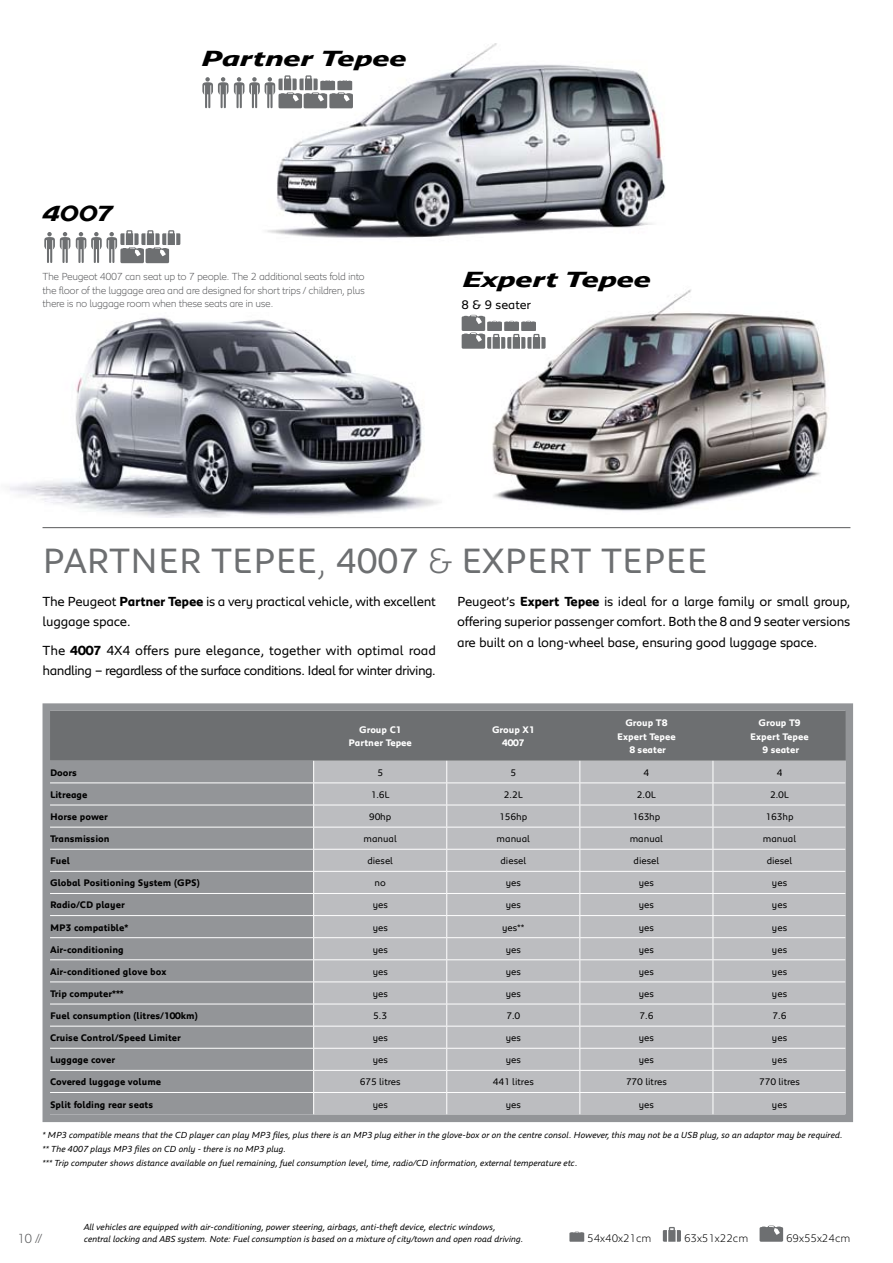
<style>
.page{position:relative;width:893px;height:1263px;background:#fff}
.page>*{position:absolute;margin:0;border:0;box-sizing:border-box;transform-origin:0 0}
.t1{font:36px "Peugeot";color:#6d6f71}
.t2{font:22.5px "Peugeot Style";color:#000}
.t3{font:13.5px/20.2px "Peugeot";letter-spacing:-.02em;color:#000}
.t4{font:13.5px/20.2px "Peugeot";letter-spacing:-.04em;color:#000}
.t5{font:300 13.5px "Peugeot";color:#58595b}
.t6{font:12.75px "Peugeot";color:#000}
.t7{font:300 11.25px "Peugeot";color:#000}
.t8{font:300 10.5px/13.5px "Peugeot";letter-spacing:-.04em;color:#58595b}
.t9{font:700 9.75px "Peugeot";color:#000}
.t10{font:9.75px "Peugeot";color:#000}
.t11{font:700 9.75px/13.5px "Peugeot";color:#fff;text-align:center}
.t12{font:italic 9px/14.1px "Peugeot";letter-spacing:-.01em;color:#000}
.s1{font-weight:300}
.s2{font-weight:700}
</style>
<div class="page">
<img style="left:10px;top:317px;width:430px;height:201px">
<svg style="left:52px;top:712px;width:792px;height:401px;background:#a9abad"></svg>
<div style="left:43px;top:703px;width:810px;height:419px;border:8px solid #939598"></div>
<img style="left:492px;top:289px;width:337px;height:222px">
<img style="left:252px;top:43px;width:414px;height:195px">
<svg style="left:44px;top:232px;width:26px;height:31px"></svg>
<svg style="left:76px;top:230px;width:104px;height:33px"></svg>
<svg style="left:202px;top:75px;width:151px;height:33px"></svg>
<hr style="left:43px;top:527px;width:807px;height:1px;background:#58595b">
<svg style="left:462px;top:315px;width:84px;height:34px"></svg>
<svg style="left:569px;top:1231px;width:15px;height:11px"></svg>
<svg style="left:663px;top:1227px;width:18px;height:15px"></svg>
<svg style="left:760px;top:1225px;width:23px;height:17px"></svg>
<h2 class="t2" style="left:43px;top:201px;width:71px">4007</h2>
<h2 class="t2" style="left:202px;top:45px;width:206px">Partner Tepee</h2>
<p class="t8" style="left:43px;top:269px;width:324px">The Peugeot 4007 can seat up to 7 people. The 2 additional seats fold into the floor of the luggage area and are designed for short trips / children, plus</p>
<h2 class="t2" style="left:463px;top:267px;width:190px">Expert Tepee</h2>
<p class="t8" style="left:43px;top:296px;width:232px">there is no luggage room when these seats are in use.</p>
<h3 class="t6" style="left:462px;top:295px;width:71px">8 &amp; 9 seater</h3>
<h1 class="t1" style="left:43px;top:536px;width:46px">Partner</h1>
<h1 class="t1" style="left:211px;top:536px;width:42px">Tepee</h1>
<h1 class="t1" style="left:317px;top:536px;width:209px"><span class="s1">,</span> 4007 <span class="s1">&amp;</span> Expert</h1>
<h1 class="t1" style="left:601px;top:536px;width:42px">Tepee</h1>
<h3 class="t3" style="left:43px;top:591px;width:395px">The Peugeot <span class="s2">Partner Tepee</span> is a very practical vehicle, with excellent luggage space.</h3>
<h3 class="t4" style="left:43px;top:640px;width:395px">The <span class="s2">4007</span> 4X4 offers pure elegance, together with optimal road handling – regardless of the surface conditions. Ideal for winter driving.</h3>
<h3 class="t3" style="left:457px;top:591px;width:395px;text-align:justify">Peugeot’s <span class="s2">Expert Tepee</span> is ideal for a large family or small group, offering superior passenger comfort. Both the 8 and 9 seater versions are built on a long-wheel base, ensuring good luggage space.</h3>
<p class="t11" style="left:348px;top:722px;width:65px">Group C1<br>Partner Tepee</p>
<p class="t11" style="left:492px;top:722px;width:44px">Group X1<br>4007</p>
<p class="t11" style="left:617px;top:716px;width:60px">Group T8<br>Expert Tepee<br>8 seater</p>
<p class="t11" style="left:750px;top:716px;width:60px">Group T9<br>Expert Tepee<br>9 seater</p>
<p class="t9" style="left:50px;top:766px;width:28px">Doors</p>
<p class="t10" style="left:377px;top:766px;width:7px">5</p>
<p class="t10" style="left:510px;top:766px;width:7px">5</p>
<p class="t10" style="left:644px;top:766px;width:7px">4</p>
<p class="t10" style="left:777px;top:766px;width:7px">4</p>
<p class="t9" style="left:50px;top:788px;width:39px">Litreage</p>
<p class="t10" style="left:371px;top:788px;width:20px">1.6L</p>
<p class="t10" style="left:504px;top:788px;width:20px">2.2L</p>
<p class="t10" style="left:637px;top:788px;width:20px">2.0L</p>
<p class="t10" style="left:770px;top:788px;width:20px">2.0L</p>
<p class="t9" style="left:50px;top:810px;width:60px">Horse power</p>
<p class="t10" style="left:369px;top:810px;width:24px">90hp</p>
<p class="t10" style="left:499px;top:810px;width:30px">156hp</p>
<p class="t10" style="left:632px;top:810px;width:30px">163hp</p>
<p class="t10" style="left:765px;top:810px;width:30px">163hp</p>
<p class="t9" style="left:50px;top:832px;width:61px">Transmission</p>
<p class="t10" style="left:364px;top:832px;width:35px">manual</p>
<p class="t10" style="left:497px;top:832px;width:35px">manual</p>
<p class="t10" style="left:630px;top:832px;width:35px">manual</p>
<p class="t10" style="left:763px;top:832px;width:35px">manual</p>
<p class="t9" style="left:50px;top:854px;width:22px">Fuel</p>
<p class="t10" style="left:367px;top:854px;width:27px">diesel</p>
<p class="t10" style="left:500px;top:854px;width:27px">diesel</p>
<p class="t10" style="left:634px;top:854px;width:27px">diesel</p>
<p class="t10" style="left:767px;top:854px;width:27px">diesel</p>
<p class="t9" style="left:50px;top:876px;width:151px">Global Positioning System (GPS)</p>
<p class="t10" style="left:375px;top:876px;width:13px">no</p>
<p class="t10" style="left:506px;top:876px;width:17px">yes</p>
<p class="t10" style="left:639px;top:876px;width:17px">yes</p>
<p class="t10" style="left:772px;top:876px;width:17px">yes</p>
<p class="t9" style="left:50px;top:898px;width:76px">Radio/CD player</p>
<p class="t10" style="left:373px;top:898px;width:17px">yes</p>
<p class="t10" style="left:506px;top:898px;width:17px">yes</p>
<p class="t10" style="left:639px;top:898px;width:17px">yes</p>
<p class="t10" style="left:772px;top:898px;width:17px">yes</p>
<p class="t9" style="left:50px;top:920px;width:80px">MP3 compatible*</p>
<p class="t10" style="left:373px;top:920px;width:17px">yes</p>
<p class="t10" style="left:502px;top:920px;width:24px">yes**</p>
<p class="t10" style="left:639px;top:920px;width:17px">yes</p>
<p class="t10" style="left:772px;top:920px;width:17px">yes</p>
<p class="t9" style="left:50px;top:943px;width:75px">Air-conditioning</p>
<p class="t10" style="left:373px;top:942px;width:17px">yes</p>
<p class="t10" style="left:506px;top:942px;width:17px">yes</p>
<p class="t10" style="left:639px;top:942px;width:17px">yes</p>
<p class="t10" style="left:772px;top:942px;width:17px">yes</p>
<p class="t9" style="left:50px;top:965px;width:118px">Air-conditioned glove box</p>
<p class="t10" style="left:373px;top:965px;width:17px">yes</p>
<p class="t10" style="left:506px;top:965px;width:17px">yes</p>
<p class="t10" style="left:639px;top:965px;width:17px">yes</p>
<p class="t10" style="left:772px;top:965px;width:17px">yes</p>
<p class="t9" style="left:50px;top:987px;width:75px">Trip computer***</p>
<p class="t10" style="left:373px;top:987px;width:17px">yes</p>
<p class="t10" style="left:506px;top:987px;width:17px">yes</p>
<p class="t10" style="left:639px;top:987px;width:17px">yes</p>
<p class="t10" style="left:772px;top:987px;width:17px">yes</p>
<p class="t9" style="left:50px;top:1009px;width:149px">Fuel consumption (litres/100km)</p>
<p class="t10" style="left:373px;top:1009px;width:15px">5.3</p>
<p class="t10" style="left:506px;top:1009px;width:15px">7.0</p>
<p class="t10" style="left:639px;top:1009px;width:15px">7.6</p>
<p class="t10" style="left:773px;top:1009px;width:15px">7.6</p>
<p class="t9" style="left:50px;top:1031px;width:132px">Cruise Control/Speed Limiter</p>
<p class="t10" style="left:373px;top:1031px;width:17px">yes</p>
<p class="t10" style="left:506px;top:1031px;width:17px">yes</p>
<p class="t10" style="left:639px;top:1031px;width:17px">yes</p>
<p class="t10" style="left:772px;top:1031px;width:17px">yes</p>
<p class="t9" style="left:50px;top:1053px;width:67px">Luggage cover</p>
<p class="t10" style="left:373px;top:1053px;width:17px">yes</p>
<p class="t10" style="left:506px;top:1053px;width:17px">yes</p>
<p class="t10" style="left:639px;top:1053px;width:17px">yes</p>
<p class="t10" style="left:772px;top:1053px;width:17px">yes</p>
<p class="t9" style="left:50px;top:1075px;width:113px">Covered luggage volume</p>
<p class="t10" style="left:360px;top:1075px;width:42px">675 litres</p>
<p class="t10" style="left:493px;top:1075px;width:42px">441 litres</p>
<p class="t10" style="left:626px;top:1075px;width:42px">770 litres</p>
<p class="t10" style="left:759px;top:1075px;width:42px">770 litres</p>
<p class="t9" style="left:50px;top:1097px;width:105px">Split folding rear seats</p>
<p class="t10" style="left:373px;top:1097px;width:17px">yes</p>
<p class="t10" style="left:506px;top:1097px;width:17px">yes</p>
<p class="t10" style="left:639px;top:1097px;width:17px">yes</p>
<p class="t10" style="left:772px;top:1097px;width:17px">yes</p>
<p class="t12" style="left:43px;top:1127px;width:802px">* MP3 compatible means that the CD player can play MP3 files, plus there is an MP3 plug either in the glove-box or on the centre consol. However, this may not be a USB plug, so an adaptor may be required. ** The 4007 plays MP3 files on CD only - there is no MP3 plug.<br>*** Trip computer shows distance available on fuel remaining, fuel consumption level, time, radio/CD information, external temperature etc.</p>
<h3 class="t5" style="left:17px;top:1229px;width:27px">10 //</h3>
<p class="t12" style="left:84px;top:1220px;width:441px;line-height:12px">All vehicles are equipped with air-conditioning, power steering, airbags, anti-theft device, electric windows, central locking and ABS system. Note: Fuel consumption is based on a mixture of city/town and open road driving.</p>
<p class="t7" style="left:587px;top:1230px;width:66px">54x40x21cm</p>
<p class="t7" style="left:684px;top:1230px;width:66px">63x51x22cm</p>
<p class="t7" style="left:786px;top:1230px;width:66px">69x55x24cm</p>
</div>
